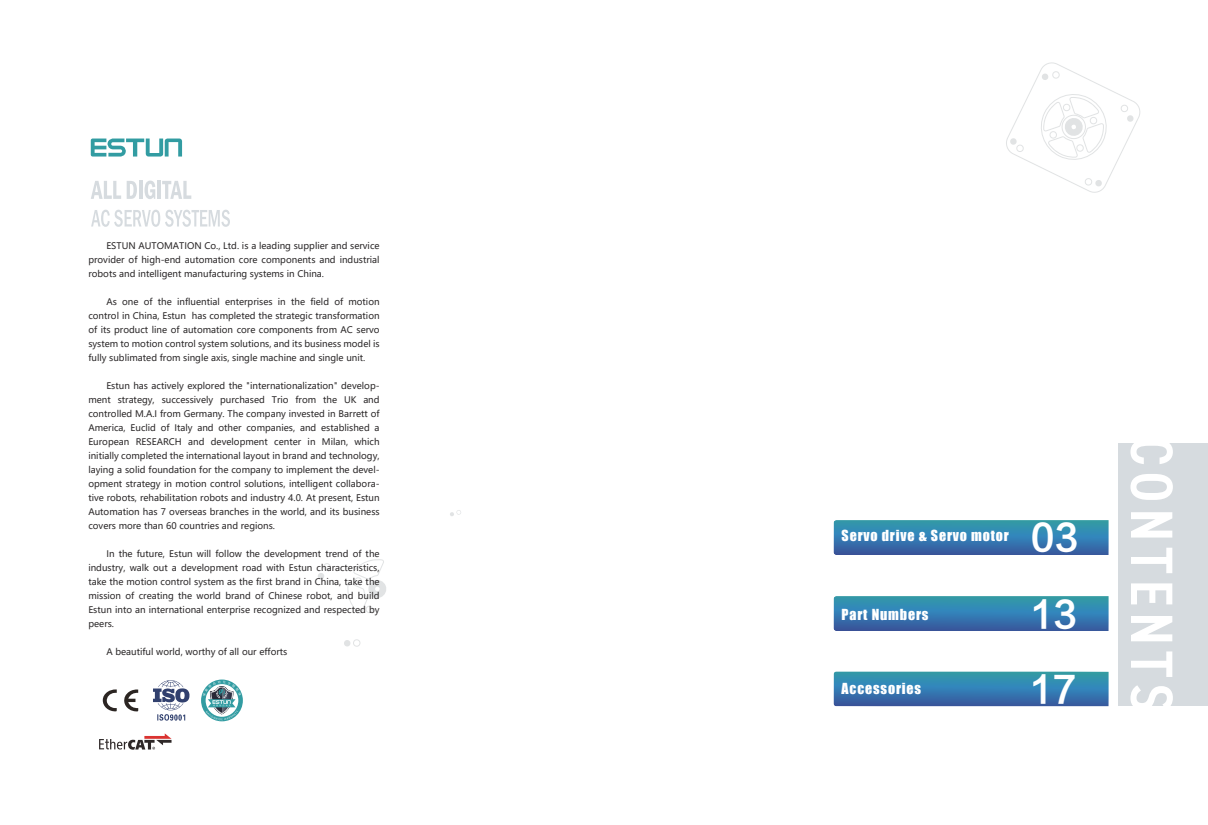
<style>
.page{position:relative;width:1208px;height:825px;background:#fff}
.page>*{position:absolute;margin:0;border:0;box-sizing:border-box;transform-origin:0 0}
.t1{font:36px/75.9px "FZLTCHJW GB1 0";color:#fff;text-align:justify}
.t2{font:14px "Impact";letter-spacing:.06em;color:#fff}
.t3{font:9px/14px "Microsoft Ya Hei";color:#2b2829;text-align:justify}
</style>
<div class="page">
<svg style="left:153px;top:680px;width:37px;height:41px"></svg>
<svg style="left:124px;top:689px;width:14px;height:23px"></svg>
<svg style="left:103px;top:689px;width:14px;height:23px"></svg>
<svg style="left:99px;top:733px;width:72px;height:17px"></svg>
<svg style="left:201px;top:679px;width:42px;height:42px"></svg>
<svg style="left:91px;top:139px;width:91px;height:18px"></svg>
<div style="left:1118px;top:443px;width:89px;height:263px;background:#d6dbdf"></div>
<svg style="left:1130px;top:443px;width:42px;height:21px"></svg>
<svg style="left:1130px;top:474px;width:42px;height:26px"></svg>
<svg style="left:1131px;top:512px;width:41px;height:25px"></svg>
<svg style="left:1131px;top:548px;width:41px;height:25px"></svg>
<svg style="left:1131px;top:583px;width:41px;height:21px"></svg>
<svg style="left:1131px;top:616px;width:41px;height:25px"></svg>
<svg style="left:1131px;top:651px;width:41px;height:26px"></svg>
<svg style="left:1130px;top:685px;width:42px;height:21px"></svg>
<svg style="left:344px;top:639px;width:17px;height:8px"></svg>
<svg style="left:318px;top:563px;width:13px;height:17px"></svg>
<svg style="left:347px;top:559px;width:39px;height:55px"></svg>
<svg style="left:450px;top:510px;width:11px;height:6px"></svg>
<svg style="left:1006px;top:62px;width:134px;height:131px"></svg>
<svg style="left:91px;top:181px;width:30px;height:18px"></svg>
<svg style="left:127px;top:181px;width:10px;height:18px"></svg>
<hr style="left:139px;top:181px;width:3px;height:18px;background:#d6dbdf">
<svg style="left:144px;top:181px;width:11px;height:18px"></svg>
<hr style="left:158px;top:181px;width:3px;height:18px;background:#d6dbdf">
<svg style="left:162px;top:181px;width:29px;height:18px"></svg>
<svg style="left:91px;top:210px;width:139px;height:17px"></svg>
<img style="left:833px;top:520px;width:275px;height:35px">
<img style="left:833px;top:596px;width:275px;height:35px">
<img style="left:833px;top:671px;width:275px;height:35px">
<p class="t3" style="left:88px;top:239px;width:293px;text-indent:18px">ESTUN AUTOMATION Co., Ltd. is a leading supplier and service provider of high-end automation core components and industrial robots and intelligent manufacturing systems in China.</p>
<p class="t3" style="left:88px;top:295px;width:293px;text-indent:18px">As one of the influential enterprises in the field of motion control in China, Estun has completed the strategic transformation of its product line of automation core components from AC servo system to motion control system solutions, and its business model is fully sublimated from single axis, single machine and single unit.</p>
<p class="t3" style="left:88px;top:379px;width:293px;text-indent:18px">Estun has actively explored the "internationalization" develop&shy;ment strategy, successively purchased Trio from the UK and controlled M.A.I from Germany. The company invested in Barrett of America, Euclid of Italy and other companies, and established a European RESEARCH and development center in Milan, which initially completed the international layout in brand and technology, laying a solid foundation for the company to implement the devel&shy;opment strategy in motion control solutions, intelligent collabora&shy;tive robots, rehabilitation robots and industry 4.0. At present, Estun Automation has 7 overseas branches in the world, and its business covers more than 60 countries and regions.</p>
<p class="t3" style="left:88px;top:547px;width:293px;text-indent:18px">In the future, Estun will follow the development trend of the industry, walk out a development road with Estun characteristics, take the motion control system as the first brand in China, take the mission of creating the world brand of Chinese robot, and build Estun into an international enterprise recognized and respected by peers.</p>
<p class="t3" style="left:106px;top:645px;width:183px">A beautiful world, worthy of all our efforts</p>
<h2 class="t2" style="left:841px;top:530px;width:169px">Servo drive &amp; Servo motor</h2>
<h2 class="t2" style="left:841px;top:609px;width:88px">Part Numbers</h2>
<h2 class="t2" style="left:841px;top:683px;width:81px">Accessories</h2>
<h1 class="t1" style="left:1031px;top:500px;width:49px">03<br>13<br>17</h1>
</div>
